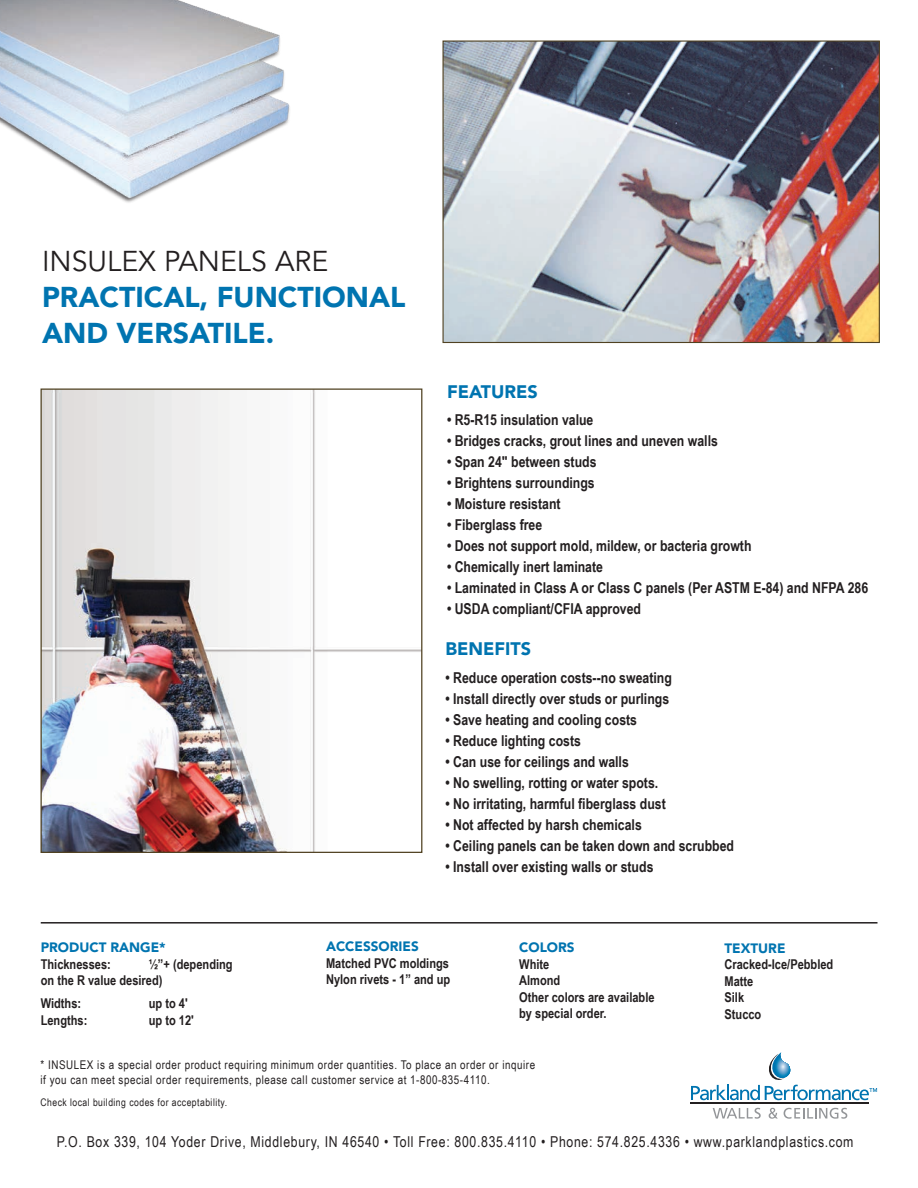
<style>
.page{position:relative;width:918px;height:1188px;background:#fff}
.page>*{position:absolute;margin:0;border:0;box-sizing:border-box;transform-origin:0 0}
.t1{font:900 28.5px/36px "Avenir LT Std";color:#0074b0}
.t2{font:900 18px "Avenir LT Std";color:#0074b0}
.t3{font:700 15px "Arial Narrow";color:#231f20}
.t4{font:15px "Arial Narrow";letter-spacing:.045em;color:#231f20}
.t5{font:700 13.5px/16.5px "Arial Narrow";color:#231f20}
.t6{font:900 13.5px "Avenir LT Std";color:#0074b0}
.t7{font:12px/15px "Arial Narrow";letter-spacing:.045em;color:#231f20}
.t8{font:10.5px "Arial Narrow";letter-spacing:.045em;color:#231f20}
.s1{font-weight:400;color:#231f20}
</style>
<div class="page">
<img style="left:43px;top:390px;width:377px;height:461px">
<img style="left:444px;top:43px;width:434px;height:298px">
<div style="left:442px;top:41px;width:438px;height:302px;border:1px solid #514222"></div>
<hr style="left:41px;top:922px;width:837px;height:2px;background:#231f20">
<img style="left:0;top:0;width:290px;height:203px">
<svg style="left:713px;top:1108px;width:48px;height:11px"></svg>
<svg style="left:769px;top:1108px;width:9px;height:11px"></svg>
<svg style="left:784px;top:1108px;width:63px;height:11px"></svg>
<hr style="left:691px;top:1103px;width:178px;height:1px;background:#231f20">
<svg style="left:691px;top:1052px;width:186px;height:48px"></svg>
<p class="t1" style="left:42px;top:243px;width:365px"><span class="s1">INSULEX PANELS ARE<br></span>PRACTICAL, FUNCTIONAL<br>AND VERSATILE.</p>
<p class="t2" style="left:447px;top:380px;width:92px">FEATURES</p>
<p class="t3" style="left:447px;top:409px;width:148px">• R5-R15 insulation value</p>
<p class="t3" style="left:447px;top:430px;width:272px">• Bridges cracks, grout lines and uneven walls</p>
<p class="t3" style="left:447px;top:451px;width:151px">• Span 24" between studs</p>
<p class="t3" style="left:447px;top:472px;width:149px">• Brightens surroundings</p>
<p class="t3" style="left:447px;top:493px;width:115px">• Moisture resistant</p>
<p class="t3" style="left:447px;top:514px;width:97px">• Fiberglass free</p>
<p class="t3" style="left:447px;top:535px;width:306px">• Does not support mold, mildew, or bacteria growth</p>
<p class="t3" style="left:447px;top:556px;width:158px">• Chemically inert laminate</p>
<p class="t3" style="left:447px;top:577px;width:423px">• Laminated in Class A or Class C panels (Per ASTM E-84) and NFPA 286</p>
<p class="t3" style="left:447px;top:598px;width:196px">• USDA compliant/CFIA approved</p>
<p class="t2" style="left:446px;top:638px;width:87px">BENEFITS</p>
<p class="t3" style="left:446px;top:666px;width:228px">• Reduce operation costs--no sweating</p>
<p class="t3" style="left:446px;top:687px;width:225px">• Install directly over studs or purlings</p>
<p class="t3" style="left:446px;top:708px;width:193px">• Save heating and cooling costs</p>
<p class="t3" style="left:446px;top:729px;width:137px">• Reduce lighting costs</p>
<p class="t3" style="left:446px;top:750px;width:185px">• Can use for ceilings and walls</p>
<p class="t3" style="left:446px;top:771px;width:214px">• No swelling, rotting or water spots.</p>
<p class="t3" style="left:446px;top:792px;width:222px">• No irritating, harmful fiberglass dust</p>
<p class="t3" style="left:446px;top:813px;width:198px">• Not affected by harsh chemicals</p>
<p class="t3" style="left:446px;top:834px;width:290px">• Ceiling panels can be taken down and scrubbed</p>
<p class="t3" style="left:446px;top:855px;width:210px">• Install over existing walls or studs</p>
<p class="t6" style="left:41px;top:939px;width:126px">PRODUCT RANGE*</p>
<p class="t5" style="left:41px;top:955px;width:72px">Thicknesses:</p>
<p class="t5" style="left:41px;top:955px;width:193px;text-indent:108px">½”+ (depending on the R value desired)</p>
<p class="t5" style="left:41px;top:995px;width:42px">Widths:</p>
<p class="t5" style="left:149px;top:995px;width:40px">up to 4'</p>
<p class="t5" style="left:41px;top:1011px;width:48px">Lengths:</p>
<p class="t5" style="left:149px;top:1011px;width:47px">up to 12'</p>
<p class="t6" style="left:326px;top:938px;width:94px">ACCESSORIES</p>
<p class="t5" style="left:326px;top:954px;width:125px">Matched PVC moldings</p>
<p class="t5" style="left:326px;top:970px;width:126px">Nylon rivets - 1” and up</p>
<p class="t6" style="left:519px;top:939px;width:57px">COLORS</p>
<p class="t5" style="left:519px;top:955px;width:32px">White</p>
<p class="t5" style="left:519px;top:972px;width:43px">Almond</p>
<p class="t5" style="left:519px;top:988px;width:137px">Other colors are available by special order.</p>
<p class="t7" style="left:40px;top:1057px;width:496px">* INSULEX is a special order product requiring minimum order quantities. To place an order or inquire if you can meet special order requirements, please call customer service at 1-800-835-4110.</p>
<p class="t8" style="left:40px;top:1095px;width:188px">Check local building codes for acceptability.</p>
<p class="t6" style="left:724px;top:940px;width:63px">TEXTURE</p>
<p class="t5" style="left:724px;top:955px;width:110px">Cracked-Ice/Pebbled</p>
<p class="t5" style="left:724px;top:972px;width:30px">Matte</p>
<p class="t5" style="left:724px;top:988px;width:21px">Silk</p>
<p class="t5" style="left:724px;top:1005px;width:38px">Stucco</p>
<p class="t4" style="left:57px;top:1131px;width:798px">P.O. Box 339, 104 Yoder Drive, Middlebury, IN 46540 • Toll Free: 800.835.4110 • Phone: 574.825.4336 • www.parklandplastics.com</p>
</div>
